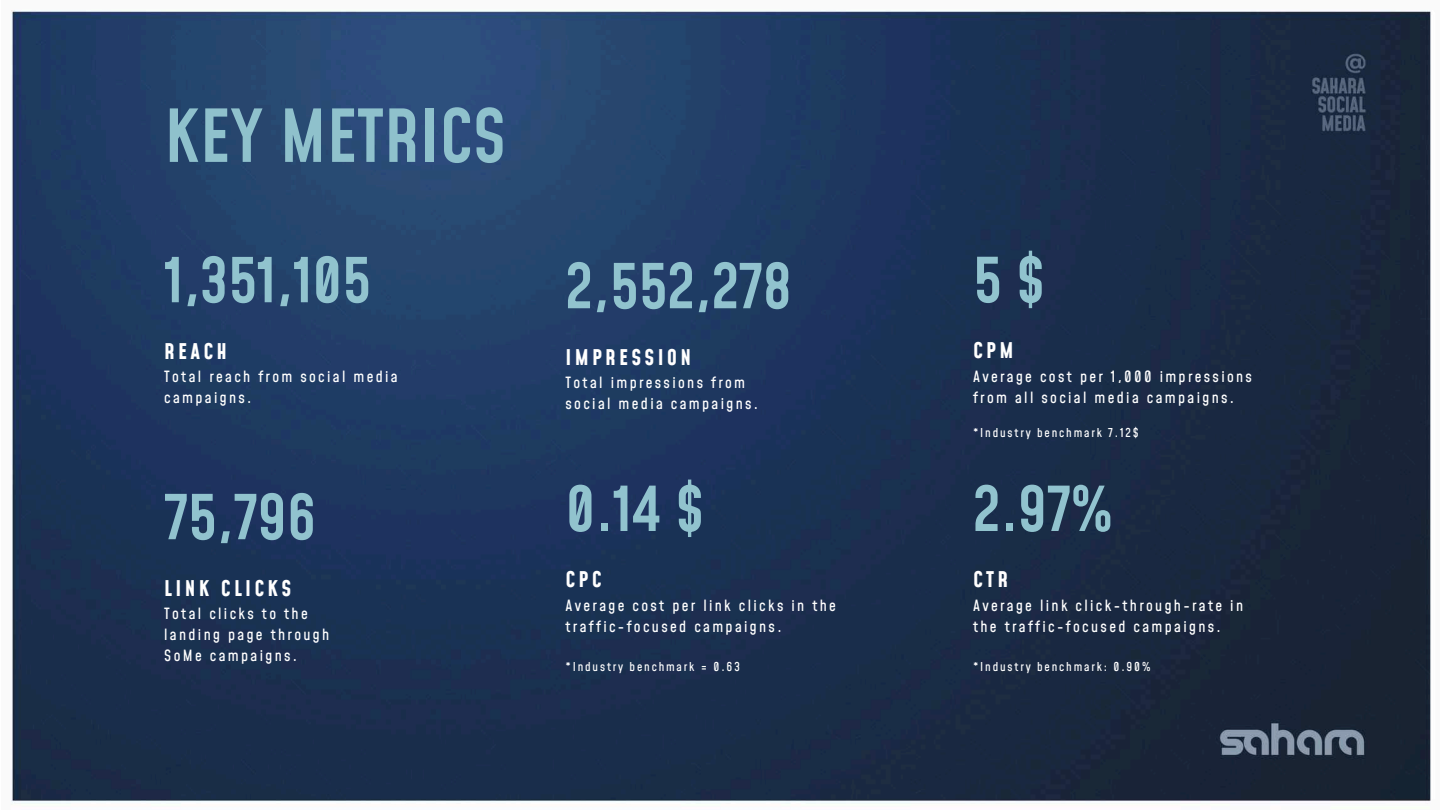
<style>
.page{position:relative;width:1440px;height:810px;background:#fff}
.page>*{position:absolute;margin:0;border:0;box-sizing:border-box;transform-origin:0 0}
.t1{font:600 71.3px "Mohave";color:#8fc1cc}
.t2{font:600 60.5px "Mohave";color:#91c3ce}
.t3{font:700 21.2px "Mohave";letter-spacing:.155em;color:#fff}
.t4{font:500 15.2px/21px "Mohave";letter-spacing:.155em;color:#fff}
.t5{font:500 12px "Mohave";letter-spacing:.155em;color:#fff}
</style>
<div class="page">
<img style="left:11px;top:10px;width:1420px;height:795px">
<h1 class="t1" style="left:164px;top:91px;width:343px">KEY METRICS</h1>
<h2 class="t2" style="left:164px;top:242px;width:208px">1,351,105</h2>
<h3 class="t3" style="left:164px;top:338px;width:64px">REACH</h3>
<p class="t4" style="left:164px;top:367px;width:235px">Total reach from social media campaigns.</p>
<h2 class="t2" style="left:164px;top:479px;width:153px">75,796</h2>
<h3 class="t3" style="left:164px;top:575px;width:129px">LINK CLICKS</h3>
<p class="t4" style="left:164px;top:604px;width:167px">Total clicks to the landing page through<br>SoMe campaigns.</p>
<h2 class="t2" style="left:566px;top:248px;width:228px">2,552,278</h2>
<h3 class="t3" style="left:566px;top:344px;width:127px">IMPRESSION</h3>
<p class="t4" style="left:566px;top:373px;width:194px">Total impressions from social media campaigns.</p>
<h2 class="t2" style="left:566px;top:471px;width:140px">0.14 $</h2>
<h3 class="t3" style="left:566px;top:566px;width:38px">CPC</h3>
<p class="t4" style="left:566px;top:596px;width:272px">Average cost per link clicks in the traffic-focused campaigns.</p>
<p class="t5" style="left:566px;top:659px;width:176px">*Industry benchmark = 0.63</p>
<h2 class="t2" style="left:973px;top:242px;width:74px">5$</h2>
<h3 class="t3" style="left:973px;top:337px;width:42px">CPM</h3>
<p class="t4" style="left:973px;top:367px;width:280px">Average cost per 1,000 impressions from all social media campaigns.</p>
<p class="t5" style="left:973px;top:425px;width:167px">*Industry benchmark 7.12$</p>
<h2 class="t2" style="left:973px;top:471px;width:141px">2.97%</h2>
<h3 class="t3" style="left:973px;top:566px;width:37px">CTR</h3>
<p class="t4" style="left:973px;top:596px;width:272px">Average link click-through-rate in the traffic-focused campaigns.</p>
<p class="t5" style="left:973px;top:659px;width:179px">*Industry benchmark: 0.90%</p>
</div>
